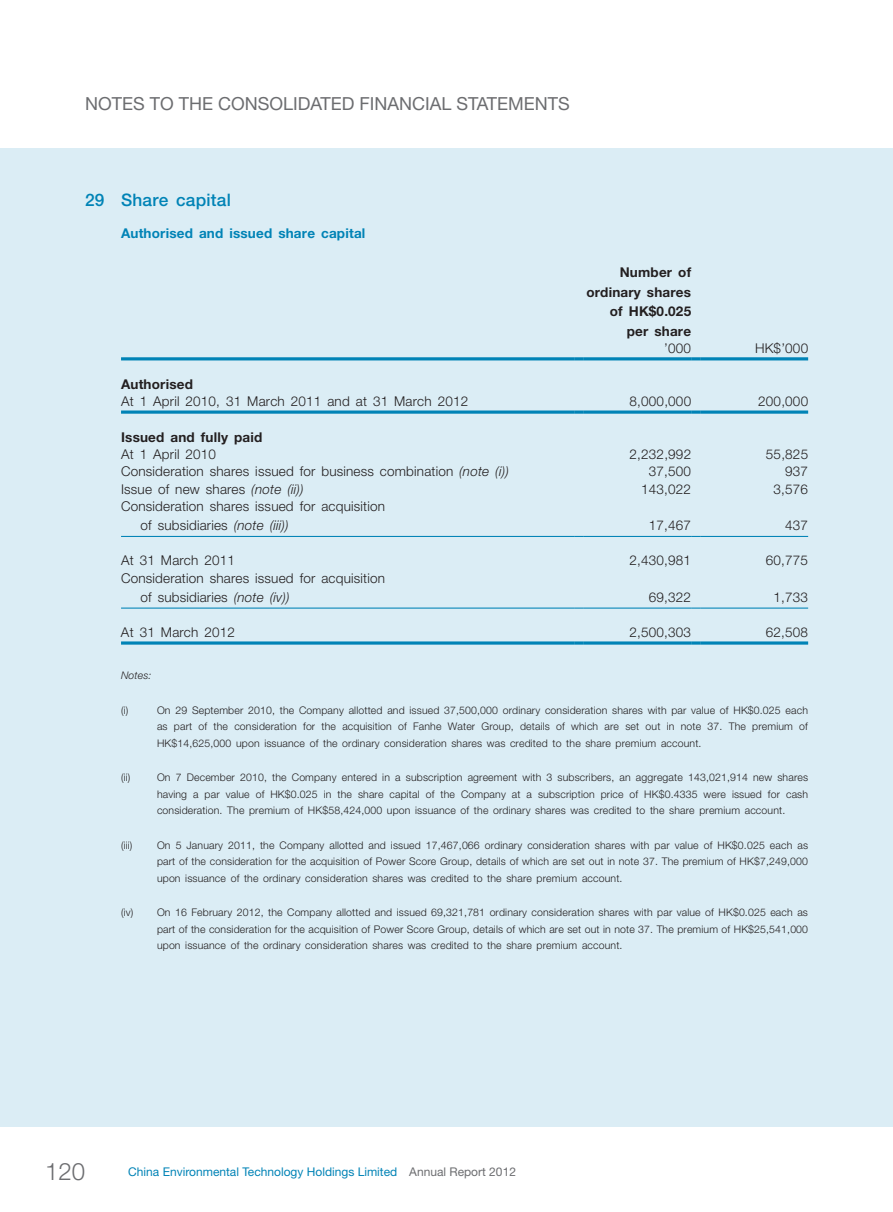
<style>
.page{position:relative;width:893px;height:1212px;background:#fff}
.page>*{position:absolute;margin:0;border:0;box-sizing:border-box;transform-origin:0 0}
.t1{font:300 24px "Helvetica Neue LT Std";color:#6c6d70}
.t2{font:18px "Helvetica Neue LT Std";color:#6c6d70}
.t3{font:500 17.25px "Helvetica Neue LT Std";letter-spacing:.015em;color:#0083b6}
.t4{font:300 13.5px/19.5px "Helvetica Neue LT Std";letter-spacing:.015em;color:#231f20}
.t5{font:700 13.5px/19.5px "Helvetica Neue LT Std";letter-spacing:.015em;color:#231f20;text-align:right}
.t6{font:700 13.5px "Helvetica Neue LT Std";letter-spacing:.015em;color:#0083b6}
.t7{font:12px "Helvetica Neue LT Std";color:#0083b6}
.t8{font:300 10.5px/16.5px "Helvetica Neue LT Std";letter-spacing:.015em;color:#231f20;text-align:justify}
.t9{font:italic 300 10.5px "Helvetica Neue LT Std";letter-spacing:.015em;color:#231f20}
.s1{font-style:italic}
.s2{color:#6c6d70}
</style>
<div class="page">
<div style="left:0;top:148px;width:893px;height:979px;background:#dbedf5"></div>
<hr style="left:121px;top:357px;width:453px;height:3px;background:#0083b6">
<svg style="left:574px;top:357px;width:9px;height:3px"></svg>
<hr style="left:583px;top:357px;width:108px;height:3px;background:#0083b6">
<svg style="left:691px;top:357px;width:9px;height:3px"></svg>
<hr style="left:700px;top:357px;width:108px;height:3px;background:#0083b6">
<hr style="left:121px;top:536px;width:453px;height:1px;background:#0083b6">
<hr style="left:583px;top:536px;width:108px;height:1px;background:#0083b6">
<hr style="left:700px;top:536px;width:108px;height:1px;background:#0083b6">
<hr style="left:121px;top:607px;width:453px;height:2px;background:#0083b6">
<svg style="left:574px;top:607px;width:9px;height:2px"></svg>
<hr style="left:583px;top:607px;width:108px;height:2px;background:#0083b6">
<svg style="left:691px;top:607px;width:9px;height:2px"></svg>
<hr style="left:700px;top:607px;width:108px;height:2px;background:#0083b6">
<svg style="left:121px;top:641px;width:453px;height:4px"></svg>
<svg style="left:574px;top:641px;width:9px;height:4px"></svg>
<svg style="left:583px;top:641px;width:108px;height:4px"></svg>
<svg style="left:691px;top:641px;width:9px;height:4px"></svg>
<svg style="left:700px;top:641px;width:108px;height:4px"></svg>
<svg style="left:121px;top:410px;width:453px;height:4px"></svg>
<svg style="left:574px;top:410px;width:9px;height:4px"></svg>
<svg style="left:583px;top:410px;width:108px;height:4px"></svg>
<svg style="left:691px;top:410px;width:9px;height:4px"></svg>
<svg style="left:700px;top:410px;width:108px;height:4px"></svg>
<h2 class="t2" style="left:85px;top:92px;width:486px">NOTES TO THE CONSOLI DATED FI NANCIAL STATEMENTS</h2>
<h3 class="t3" style="left:85px;top:189px;width:147px">29 Share capital</h3>
<p class="t6" style="left:121px;top:225px;width:246px">Authorised and issued share capital</p>
<p class="t5" style="left:586px;top:262px;width:106px">Number of ordinary shares of HK$0.025 per share</p>
<p class="t4" style="left:664px;top:338px;width:28px">’000</p>
<p class="t4" style="left:755px;top:338px;width:55px">HK$’000</p>
<p class="t5" style="left:121px;top:374px;width:73px">Authorised</p>
<p class="t4" style="left:121px;top:391px;width:349px">At 1 April 2010, 31 March 2011 and at 31 March 2012</p>
<p class="t4" style="left:630px;top:391px;width:63px">8,000,000</p>
<p class="t4" style="left:758px;top:391px;width:51px">200,000</p>
<p class="t5" style="left:121px;top:427px;width:143px">Issued and fully paid</p>
<p class="t4" style="left:121px;top:444px;width:97px">At 1 April 2010</p>
<p class="t4" style="left:630px;top:444px;width:63px">2,232,992</p>
<p class="t4" style="left:766px;top:444px;width:44px">55,825</p>
<p class="t4" style="left:121px;top:462px;width:389px">Consideration shares issued for business combination <span class="s1">(note (i))</span></p>
<p class="t4" style="left:649px;top:462px;width:44px">37,500</p>
<p class="t4" style="left:785px;top:462px;width:24px">937</p>
<p class="t4" style="left:121px;top:479px;width:184px">Issue of new shares <span class="s1">(note (ii))</span></p>
<p class="t4" style="left:641px;top:479px;width:51px">143,022</p>
<p class="t4" style="left:774px;top:479px;width:36px">3,576</p>
<p class="t4" style="left:141px;top:496px;width:246px;text-indent:-19px">Consideration shares issued for acquisition of subsidiaries <span class="s1">(note (iii))</span></p>
<p class="t4" style="left:649px;top:515px;width:44px">17,467</p>
<p class="t4" style="left:785px;top:515px;width:24px">437</p>
<p class="t4" style="left:121px;top:550px;width:116px">At 31 March 2011</p>
<p class="t4" style="left:629px;top:550px;width:63px">2,430,981</p>
<p class="t4" style="left:766px;top:550px;width:44px">60,775</p>
<p class="t4" style="left:140px;top:568px;width:246px;text-indent:-19px">Consideration shares issued for acquisition of subsidiaries <span class="s1">(note (iv))</span></p>
<p class="t4" style="left:649px;top:587px;width:44px">69,322</p>
<p class="t4" style="left:774px;top:587px;width:36px">1,733</p>
<p class="t4" style="left:121px;top:622px;width:116px">At 31 March 2012</p>
<p class="t4" style="left:629px;top:622px;width:63px">2,500,303</p>
<p class="t4" style="left:766px;top:622px;width:44px">62,508</p>
<p class="t9" style="left:121px;top:669px;width:32px">Notes:</p>
<p class="t8" style="left:121px;top:701px;width:9px">(i)</p>
<p class="t8" style="left:157px;top:701px;width:652px">On 29 September 2010, the Company allotted and issued 37,500,000 ordinary consideration shares with par value of HK$0.025 each as part of the consideration for the acquisition of Fanhe Water Group, details of which are set out in note 37. The premium of HK$14,625,000 upon issuance of the ordinary consideration shares was credited to the share premium account.</p>
<p class="t8" style="left:121px;top:769px;width:11px">(ii)</p>
<p class="t8" style="left:157px;top:769px;width:653px">On 7 December 2010, the Company entered in a subscription agreement with 3 subscribers, an aggregate 143,021,914 new shares having a par value of HK$0.025 in the share capital of the Company at a subscription price of HK$0.4335 were issued for cash consideration. The premium of HK$58,424,000 upon issuance of the ordinary shares was credited to the share premium account.</p>
<p class="t8" style="left:121px;top:836px;width:13px">(iii)</p>
<p class="t8" style="left:157px;top:836px;width:652px">On 5 January 2011, the Company allotted and issued 17,467,066 ordinary consideration shares with par value of HK$0.025 each as part of the consideration for the acquisition of Power Score Group, details of which are set out in note 37. The premium of HK$7,249,000 upon issuance of the ordinary consideration shares was credited to the share premium account.</p>
<p class="t8" style="left:157px;top:904px;width:653px;text-indent:-36px">(iv) On 16 February 2012, the Company allotted and issued 69,321,781 ordinary consideration shares with par value of HK$0.025 each as part of the consideration for the acquisition of Power Score Group, details of which are set out in note 37. The premium of HK$25,541,000 upon issuance of the ordinary consideration shares was credited to the share premium account.</p>
<h1 class="t1" style="left:45px;top:1156px;width:42px">120</h1>
<p class="t7" style="left:128px;top:1164px;width:389px">China Environmental Technology Holdings Limited <span class="s2">Annual Report 2012</span></p>
</div>
